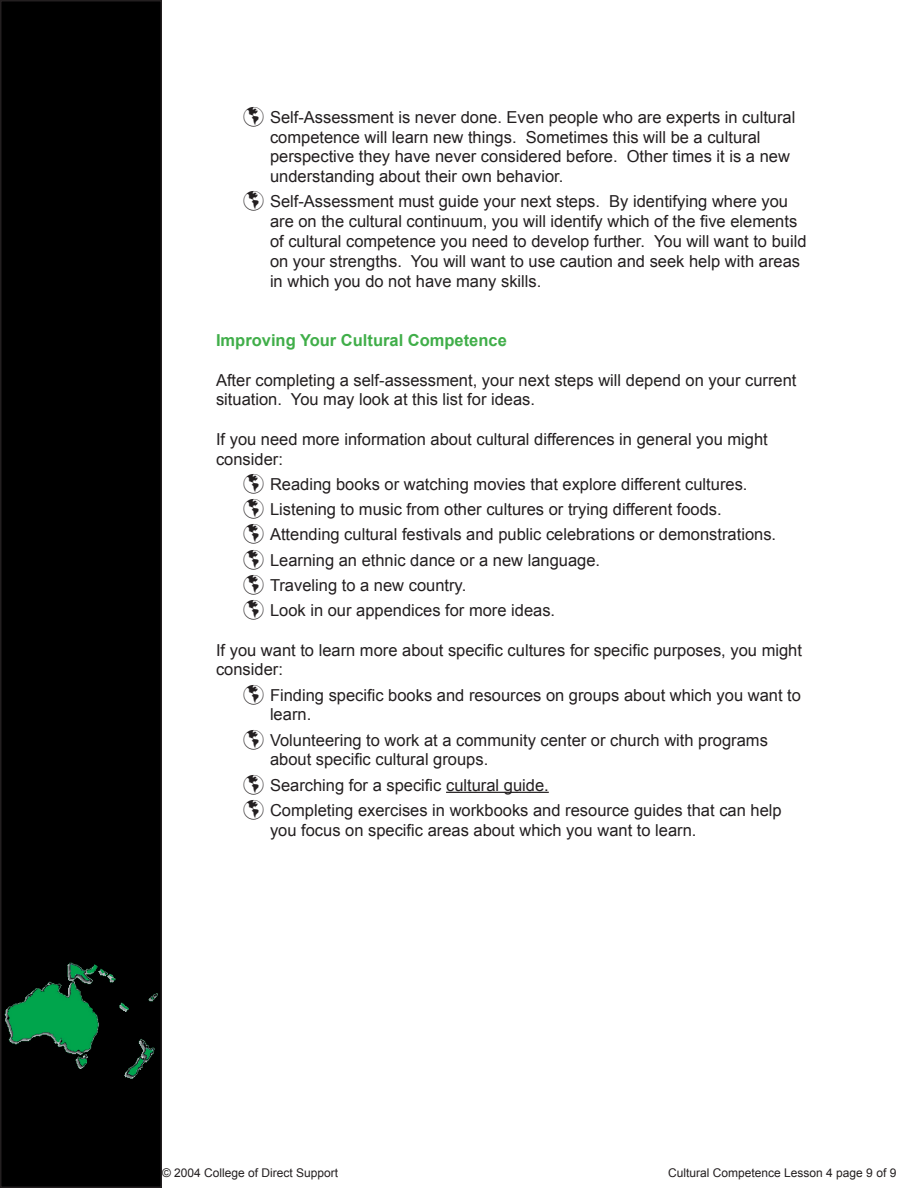
<style>
.page{position:relative;width:918px;height:1188px;background:#fff}
.page>*{position:absolute;margin:0;border:0;box-sizing:border-box;transform-origin:0 0}
.t1{font:16.5px/19.8px "Arial";color:#231f20}
.t2{font:700 16.5px "Arial";color:#40ae49}
.t3{font:12px "Arial";color:#231f20}
</style>
<div class="page">
<div style="left:1px;top:1px;width:160px;height:1186px;background:#000"></div>
<div style="left:0;top:0;width:162px;height:1188px;border:2px solid #231f20"></div>
<img style="left:0;top:960px;width:162px;height:122px">
<hr style="left:446px;top:792px;width:103px;height:1px;background:#231f20">
<p class="t1" style="left:270px;top:107px;width:527px;text-indent:-27px">☑ Self-Assessment is never done. Even people who are experts in cultural competence will learn new things. Sometimes this will be a cultural perspective they have never considered before. Other times it is a new understanding about their own behavior.</p>
<p class="t1" style="left:270px;top:192px;width:538px;text-indent:-27px">☑ Self-Assessment must guide your next steps. By identifying where you are on the cultural continuum, you will identify which of the five elements of cultural competence you need to develop further. You will want to build on your strengths. You will want to use caution and seek help with areas in which you do not have many skills.</p>
<p class="t2" style="left:216px;top:329px;width:292px">Improving Your Cultural Competence</p>
<p class="t1" style="left:216px;top:370px;width:582px">After completing a self-assessment, your next steps will depend on your current situation. You may look at this list for ideas.</p>
<p class="t1" style="left:216px;top:429px;width:553px">If you need more information about cultural differences in general you might consider:</p>
<p class="t1" style="left:243px;top:474px;width:506px">☑ Reading books or watching movies that explore different cultures.</p>
<p class="t1" style="left:243px;top:500px;width:480px">☑ Listening to music from other cultures or trying different foods.</p>
<p class="t1" style="left:243px;top:525px;width:535px">☑ Attending cultural festivals and public celebrations or demonstrations.</p>
<p class="t1" style="left:243px;top:550px;width:359px">☑ Learning an ethnic dance or a new language.</p>
<p class="t1" style="left:243px;top:575px;width:225px">☑ Traveling to a new country.</p>
<p class="t1" style="left:243px;top:600px;width:314px">☑ Look in our appendices for more ideas.</p>
<p class="t1" style="left:216px;top:640px;width:588px">If you want to learn more about specific cultures for specific purposes, you might consider:</p>
<p class="t1" style="left:270px;top:685px;width:533px;text-indent:-27px">☑ Finding specific books and resources on groups about which you want to learn.</p>
<p class="t1" style="left:270px;top:730px;width:499px;text-indent:-27px">☑ Volunteering to work at a community center or church with programs about specific cultural groups.</p>
<p class="t1" style="left:243px;top:775px;width:307px">☑ Searching for a specific cultural guide.</p>
<p class="t1" style="left:270px;top:800px;width:513px;text-indent:-27px">☑ Completing exercises in workbooks and resource guides that can help you focus on specific areas about which you want to learn.</p>
<p class="t3" style="left:162px;top:1165px;width:178px">© 2004 College of Direct Support</p>
<p class="t3" style="left:668px;top:1165px;width:230px">Cultural Competence Lesson 4 page 9 of 9</p>
</div>
